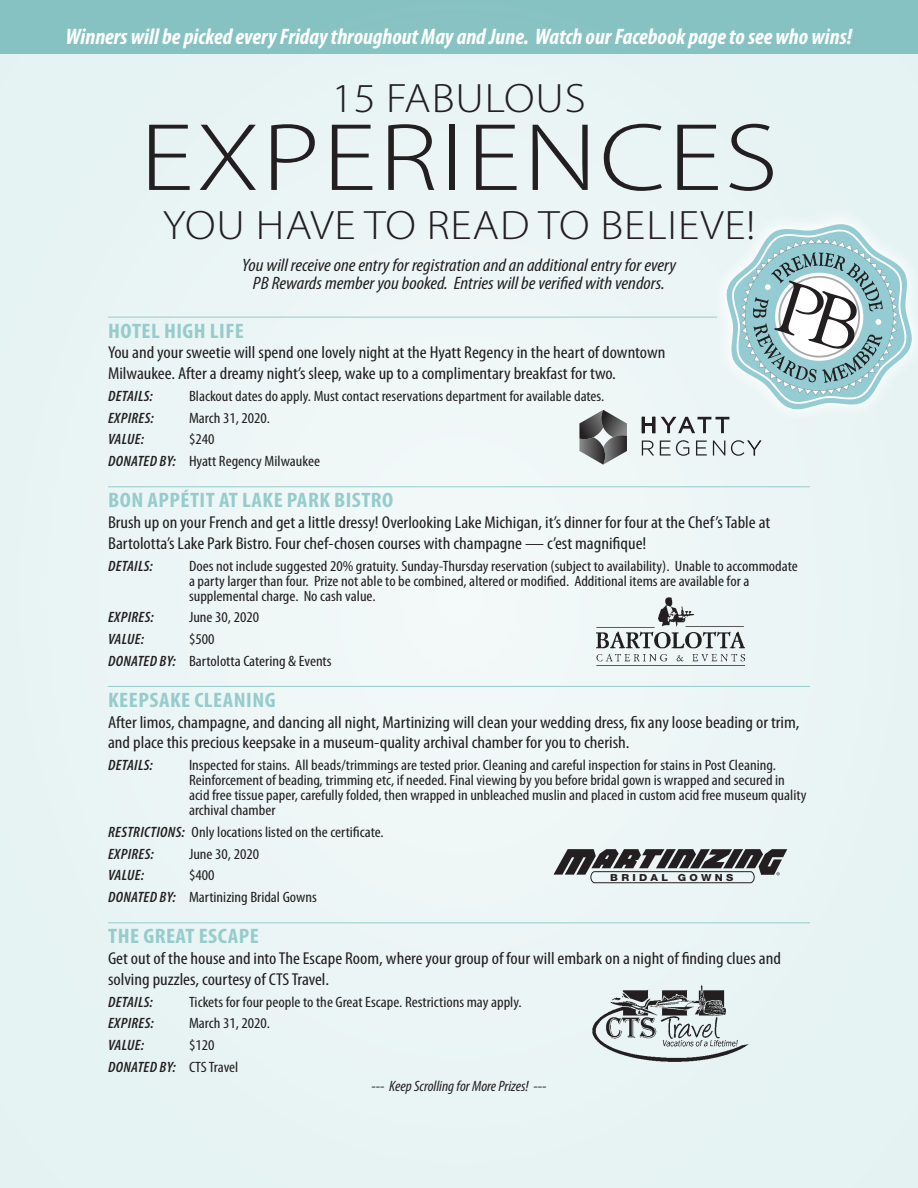
<style>
.page{position:relative;width:918px;height:1188px;background:#eaf5f5}
.page>*{position:absolute;margin:0;border:0;box-sizing:border-box;transform-origin:0 0}
.t1{font:300 96.75px "Myriad Pro";letter-spacing:.02em;color:#231f20;scale:1.2 1}
.t2{font:300 41.25px "Myriad Pro";letter-spacing:.02em;color:#231f20;scale:1.1 1}
.t3{font:italic 700 condensed 22.5px "Myriad Pro";color:#fff}
.t4{font:700 condensed 21px "Myriad Pro";letter-spacing:.02em;color:#96cccc;scale:1.1 1}
.t5{font:italic condensed 18px/18px "Myriad Pro";color:#231f20;text-align:center;scale:1.1 1}
.text{font:condensed 17.25px/20.7px "Myriad Pro";color:#231f20;scale:1.1 1}
.List{font:condensed 15px/15px "Myriad Pro";color:#231f20;scale:1.1 1}
.List-2{font:italic 600 condensed 15px "Myriad Pro";letter-spacing:.02em;color:#231f20;scale:1.05 1}
.List-3{font:italic condensed 15px "Myriad Pro";color:#231f20;scale:1.05 1}
.t6{font:800 9.75px "Helvetica Neue LT Std";letter-spacing:.3em;color:#231f20;scale:1.11 1}
.s1{font-weight:600;font-style:italic}
.s2{font-weight:400;font-style:normal}
</style>
<div class="page">
<hr style="left:108px;top:317px;width:609px;height:1px;background:#96cccc">
<hr style="left:108px;top:486px;width:702px;height:1px;background:#96cccc">
<hr style="left:108px;top:686px;width:702px;height:1px;background:#96cccc">
<hr style="left:108px;top:922px;width:702px;height:1px;background:#96cccc">
<div style="left:0;top:0;width:918px;height:54px;background:#87c2c2"></div>
<svg style="left:642px;top:222px;width:270px;height:211px"></svg>
<svg style="left:642px;top:441px;width:12px;height:15px"></svg>
<svg style="left:660px;top:440px;width:29px;height:16px"></svg>
<svg style="left:696px;top:441px;width:11px;height:15px"></svg>
<svg style="left:713px;top:441px;width:12px;height:15px"></svg>
<svg style="left:731px;top:440px;width:30px;height:16px"></svg>
<svg style="left:579px;top:410px;width:48px;height:55px"></svg>
<img style="left:596px;top:597px;width:149px;height:65px">
<svg style="left:554px;top:849px;width:233px;height:34px"></svg>
<img style="left:592px;top:984px;width:157px;height:78px">
<p class="t3" style="left:66px;top:24px;width:788px">Winners will be picked every Friday throughout May and June. Watch our Facebook page to see who wins!</p>
<p class="t2" style="left:332px;top:76px;width:233px">15 FABULOUS</p>
<p class="t1" style="left:140px;top:105px;width:534px">EXPERIENCES</p>
<p class="t2" style="left:163px;top:203px;width:540px">YOU HAVE TO READ TO BELIEVE!</p>
<p class="t5" style="left:242px;top:256px;width:396px">You will receive one entry for registration and an additional entry for every<br>PB Rewards member you booked. Entries will be verified with vendors.</p>
<p class="t4" style="left:108px;top:319px;width:125px">HOTEL HIGH LIFE</p>
<p class="text" style="left:108px;top:343px;width:508px">You and your sweetie will spend one lovely night at the Hyatt Regency in the heart of downtown<br>Milwaukee. After a dreamy night’s sleep, wake up to a complimentary breakfast for two.</p>
<p class="List-2" style="left:108px;top:388px;width:44px">DETAILS:</p>
<p class="List" style="left:189px;top:389px;width:379px">Blackout dates do apply. Must contact reservations department for available dates.</p>
<p class="List-2" style="left:108px;top:410px;width:45px">EXPIRES:</p>
<p class="List" style="left:189px;top:410px;width:75px">March 31, 2020.</p>
<p class="List-2" style="left:108px;top:431px;width:36px">VALUE:</p>
<p class="List" style="left:189px;top:432px;width:25px">$240</p>
<p class="List" style="left:108px;top:454px;width:194px"><span class="s1">DONATED BY:</span> Hyatt Regency Milwaukee</p>
<p class="t4" style="left:108px;top:489px;width:261px">BON APPÉTIT AT LAKE PARK BISTRO</p>
<p class="text" style="left:108px;top:512px;width:604px">Brush up on your French and get a little dressy! Overlooking Lake Michigan, it’s dinner for four at the Chef’s Table at<br>Bartolotta’s Lake Park Bistro. Four chef-chosen courses with champagne — c’est magnifique!</p>
<p class="List-2" style="left:108px;top:558px;width:44px">DETAILS:</p>
<p class="List" style="left:189px;top:558px;width:555px">Does not include suggested 20% gratuity. Sunday-Thursday reservation (subject to availability). Unable to accommodate a party larger than four. Prize not able to be combined, altered or modified. Additional items are available for a supplemental charge. No cash value.</p>
<p class="List-2" style="left:108px;top:609px;width:45px">EXPIRES:</p>
<p class="List" style="left:189px;top:610px;width:65px">June 30, 2020</p>
<p class="List-2" style="left:108px;top:631px;width:36px">VALUE:</p>
<p class="List" style="left:189px;top:632px;width:25px">$500</p>
<p class="List" style="left:108px;top:654px;width:205px"><span class="s1">DONATED BY:</span> Bartolotta Catering &amp; Events</p>
<p class="t4" style="left:108px;top:688px;width:154px">KEEPSAKE CLEANING</p>
<p class="text" style="left:108px;top:712px;width:630px">After limos, champagne, and dancing all night, Martinizing will clean your wedding dress, fix any loose beading or trim, and place this precious keepsake in a museum-quality archival chamber for you to cherish.</p>
<p class="List-2" style="left:108px;top:757px;width:44px">DETAILS:</p>
<p class="List" style="left:189px;top:758px;width:563px">Inspected for stains. All beads/trimmings are tested prior. Cleaning and careful inspection for stains in Post Cleaning.<br>Reinforcement of beading, trimming etc, if needed. Final viewing by you before bridal gown is wrapped and secured in acid free tissue paper, carefully folded, then wrapped in unbleached muslin and placed in custom acid free museum quality archival chamber</p>
<p class="List" style="left:108px;top:825px;width:252px"><span class="s1">RESTRICTIONS:</span> Only locations listed on the certificate.</p>
<p class="List-2" style="left:108px;top:846px;width:45px">EXPIRES:</p>
<p class="List" style="left:189px;top:847px;width:65px">June 30, 2020</p>
<p class="List-2" style="left:108px;top:867px;width:36px">VALUE:</p>
<p class="List" style="left:189px;top:868px;width:25px">$400</p>
<p class="List" style="left:108px;top:890px;width:191px"><span class="s1">DONATED BY:</span> Martinizing Bridal Gowns</p>
<p class="t4" style="left:108px;top:925px;width:139px">THE GREAT ESCAPE</p>
<p class="text" style="left:108px;top:948px;width:613px">Get out of the house and into The Escape Room, where your group of four will embark on a night of finding clues and solving puzzles, courtesy of CTS Travel.</p>
<p class="List-2" style="left:108px;top:994px;width:44px">DETAILS:</p>
<p class="List" style="left:189px;top:994px;width:304px">Tickets for four people to the Great Escape. Restrictions may apply.</p>
<p class="List-2" style="left:108px;top:1015px;width:45px">EXPIRES:</p>
<p class="List" style="left:189px;top:1016px;width:75px">March 31, 2020.</p>
<p class="List-2" style="left:108px;top:1037px;width:36px">VALUE:</p>
<p class="List" style="left:189px;top:1038px;width:25px">$120</p>
<p class="List-2" style="left:108px;top:1059px;width:125px">DONATED BY: <span class="s2">CTS Travel</span></p>
<p class="t6" style="left:610px;top:871px;width:112px">BRIDAL GOWNS</p>
<p class="List-3" style="left:371px;top:1078px;width:168px">--- Keep Scrolling for More Prizes! ---</p>
</div>
